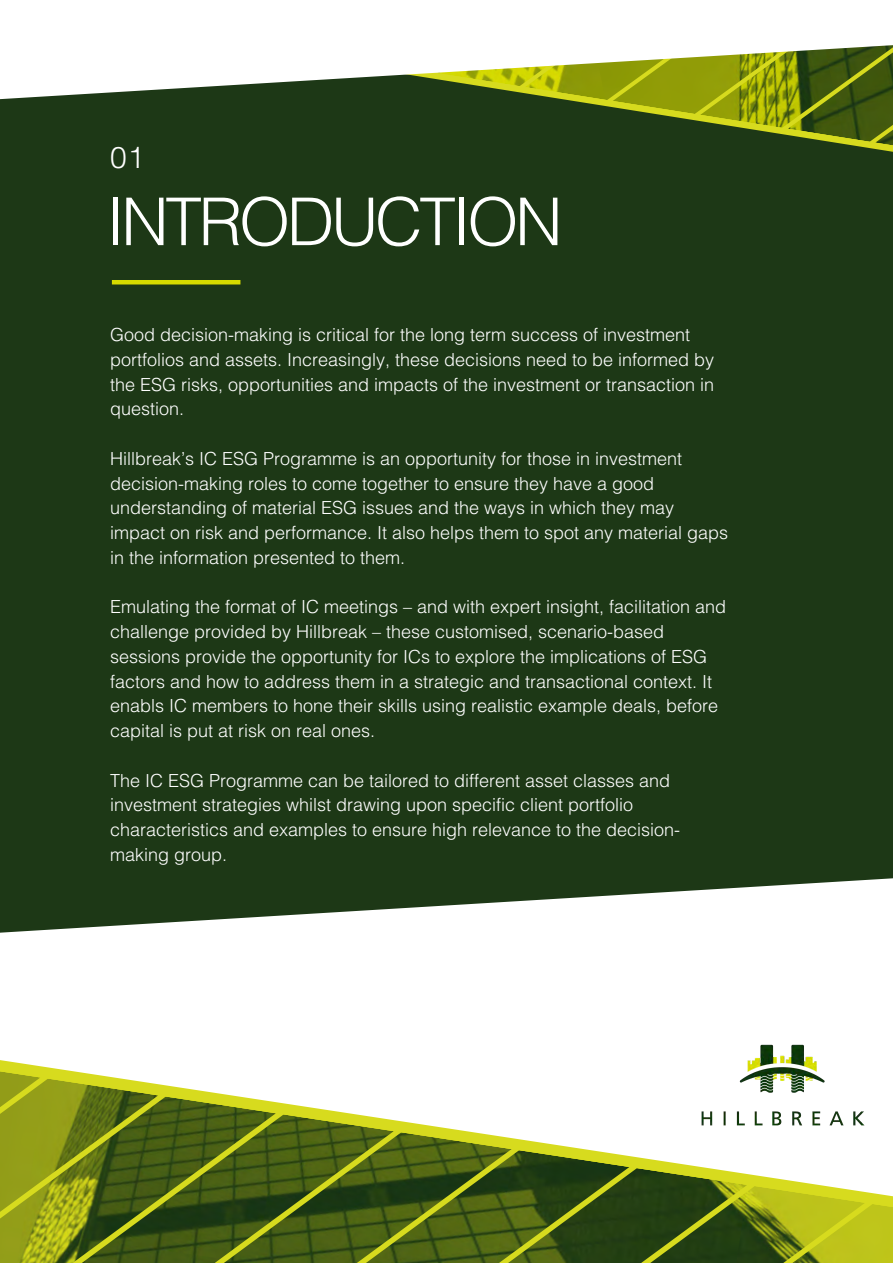
<style>
.page{position:relative;width:893px;height:1264px;background:#fff}
.page>*{position:absolute;margin:0;border:0;box-sizing:border-box;transform-origin:0 0}
.t1{font:300 66px "Helvetica";letter-spacing:-.055em;color:#fff}
.t2{font:300 30px "Helvetica";color:#fff}
.t3{font:300 18px/24.8px "Helvetica";color:#fff}
</style>
<div class="page">
<div style="left:0;top:0;width:892px;height:1262px;background:#1d3816"></div>
<img style="left:712px;top:123px;width:180px;height:29px">
<svg style="left:0;top:0;width:892px;height:123px;fill:#fff"></svg>
<svg style="left:0;top:878px;width:892px;height:157px;fill:#fff"></svg>
<div style="left:0;top:1035px;width:892px;height:33px;background:#fff"></div>
<img style="left:0;top:1068px;width:892px;height:194px">
<img style="left:695px;top:997px;width:175px;height:176px">
<hr style="left:112px;top:280px;width:128px;height:4px;background:#d6db00">
<p class="t2" style="left:110px;top:138px;width:36px">01</p>
<p class="t1" style="left:106px;top:180px;width:458px">INTRODUCTION</p>
<p class="t3" style="left:110px;top:322px;width:605px">Good decision-making is critical for the long term success of investment portfolios and assets. Increasingly, these decisions need to be informed by the ESG risks, opportunities and impacts of the investment or transaction in question.</p>
<p class="t3" style="left:110px;top:445px;width:619px">Hillbreak’s IC ESG Programme is an opportunity for those in investment decision-making roles to come together to ensure they have a good understanding of material ESG issues and the ways in which they may impact on risk and performance. It also helps them to spot any material gaps in the information presented to them.</p>
<p class="t3" style="left:110px;top:594px;width:617px">Emulating the format of IC meetings – and with expert insight, facilitation and challenge provided by Hillbreak – these customised, scenario-based sessions provide the opportunity for ICs to explore the implications of ESG factors and how to address them in a strategic and transactional context. It enabls IC members to hone their skills using realistic example deals, before capital is put at risk on real ones.</p>
<p class="t3" style="left:110px;top:767px;width:571px">The IC ESG Programme can be tailored to different asset classes and investment strategies whilst drawing upon specific client portfolio characteristics and examples to ensure high relevance to the decision&shy;making group.</p>
</div>
